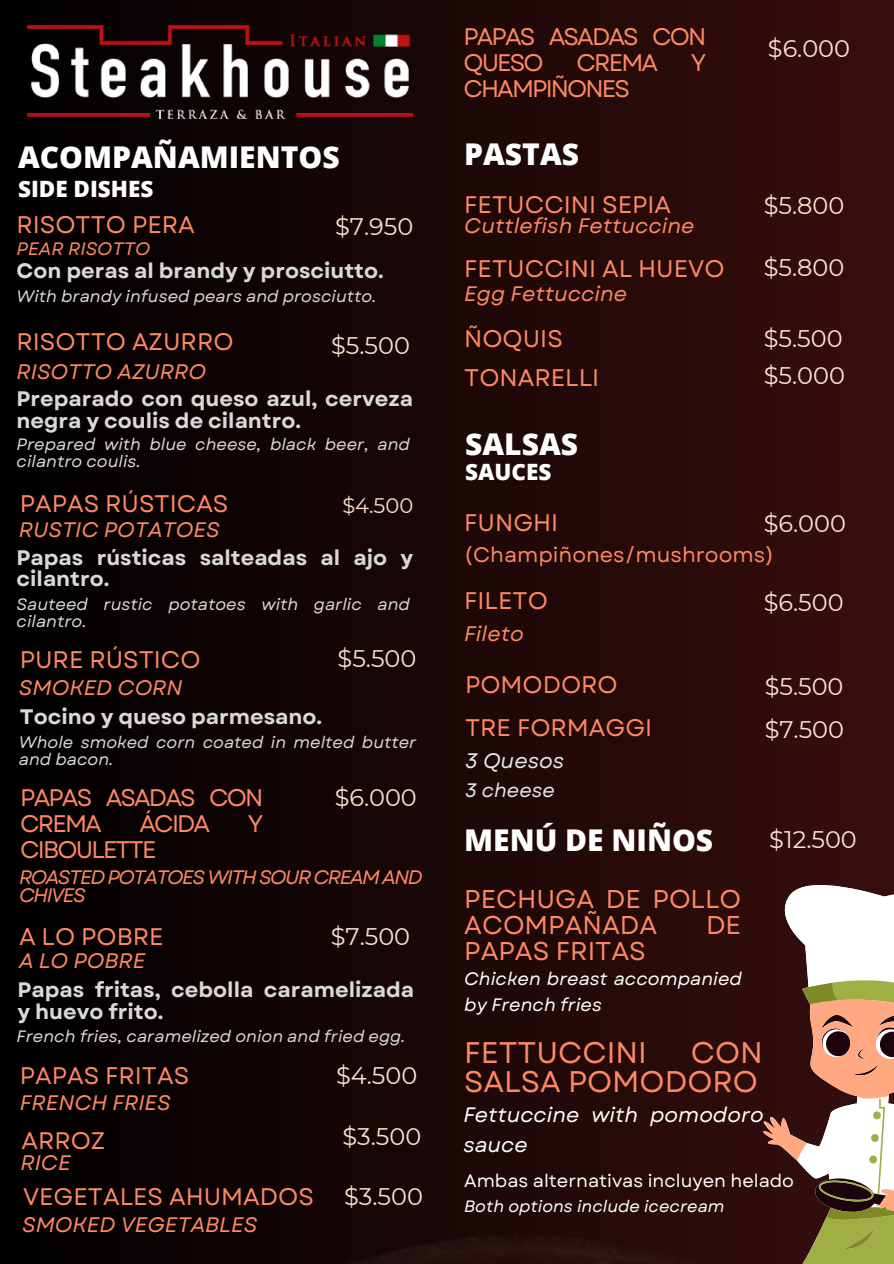
<style>
.page{position:relative;width:894px;height:1264px;background:#fff}
.page>*{position:absolute;margin:0;border:0;box-sizing:border-box;transform-origin:0 0}
.t1{font:800 30px "Open Sans";color:#fff}
.t2{font:29.85px/29.2px "Garet";color:#ff8864;text-align:right}
.t3{font:25.8px/25.8px "Garet";color:#ff8864}
.t4{font:24px "Garet";color:#ff8864}
.t5{font:24px "Montserrat";color:#ffe1d0}
.t6{font:24px/25.8px "Garet";letter-spacing:-.075em;color:#ff8864}
.t7{font:800 22.5px "Open Sans";color:#fff}
.t8{font:700 21px/21.3px "Garet";color:#d9d9d9}
.t9{font:italic 21px "Garet";color:#ff8864}
.t10{font:21px "Garet";color:#ff8864}
.t11{font:italic 21px "Garet";color:#e6e6e6}
.t12{font:21px "Montserrat";color:#ffe1d0}
.t13{font:italic 20.85px/30.2px "Garet";color:#fff}
.t14{font:italic 19.5px/18px "Garet";letter-spacing:-.07em;color:#ff8864}
.t15{font:italic 19.5px "Garet";color:#e6e6e6}
.t16{font:italic 18px/26.1px "Garet";color:#fff}
.t17{font:18px "Garet";color:#fff}
.t18{font:italic 18px "Garet";color:#ff8864}
.t19{font:italic 16.5px/16.8px "Garet";color:#d9d9d9}
.t20{font:italic 16.5px "Garet";color:#fff}
</style>
<div class="page">
<div style="left:0;top:0;width:893px;height:1263px;background:linear-gradient(to right,#000,#370e0e)"></div>
<img style="left:26px;top:24px;width:387px;height:95px">
<img style="left:10px;top:1216px;width:751px;height:47px">
<svg style="left:761px;top:871px;width:132px;height:392px"></svg>
<h1 class="t1" style="left:18px;top:136px;width:323px">ACOMPAÑAMIENTOS</h1>
<h3 class="t7" style="left:18px;top:173px;width:137px">SIDE DISHES</h3>
<h3 class="t5" style="left:335px;top:211px;width:80px">$7.950</h3>
<h3 class="t4" style="left:17px;top:207px;width:180px">RISOTTO PERA</h3>
<p class="t8" style="left:17px;top:260px;width:368px">Con peras al brandy y prosciutto.</p>
<p class="t18" style="left:17px;top:235px;width:135px">PEAR RISOTTO</p>
<p class="t19" style="left:17px;top:288px;width:361px">With brandy infused pears and prosciutto.</p>
<h3 class="t4" style="left:17px;top:324px;width:218px">RISOTTO AZURRO</h3>
<h3 class="t5" style="left:331px;top:330px;width:80px">$5.500</h3>
<p class="t9" style="left:17px;top:356px;width:191px">RISOTTO AZURRO</p>
<p class="t8" style="left:17px;top:388px;width:398px">Preparado con queso azul, cerveza negra y coulis de cilantro.</p>
<p class="t19" style="left:17px;top:436px;width:395px">Prepared with blue cheese, black beer, and cilantro coulis.</p>
<h3 class="t4" style="left:20px;top:486px;width:210px">PAPAS RÚSTICAS</h3>
<p class="t8" style="left:17px;top:547px;width:398px">Papas rústicas salteadas al ajo y cilantro.</p>
<p class="t12" style="left:342px;top:493px;width:72px">$4.500</p>
<p class="t9" style="left:19px;top:514px;width:202px">RUSTIC POTATOES</p>
<p class="t19" style="left:17px;top:596px;width:395px">Sauteed rustic potatoes with garlic and cilantro.</p>
<h3 class="t4" style="left:20px;top:642px;width:182px">PURE RÚSTICO</h3>
<p class="t8" style="left:20px;top:706px;width:304px">Tocino y queso parmesano.</p>
<h3 class="t5" style="left:337px;top:644px;width:80px">$5.500</h3>
<p class="t9" style="left:19px;top:672px;width:165px">SMOKED CORN</p>
<p class="t19" style="left:19px;top:733px;width:399px">Whole smoked corn coated in melted butter and bacon.</p>
<h3 class="t5" style="left:334px;top:783px;width:84px">$6.000</h3>
<h3 class="t6" style="left:20px;top:785px;width:244px">PAPAS ASADAS CON<br>CREMA</h3>
<h3 class="t4" style="left:139px;top:806px;width:72px">ÁCIDA</h3>
<h3 class="t4" style="left:248px;top:806px;width:17px">Y</h3>
<h3 class="t6" style="left:20px;top:836px;width:138px">CIBOULETTE</h3>
<p class="t14" style="left:19px;top:868px;width:405px">ROASTED POTATOES WITH SOUR CREAM AND<br>CHIVES</p>
<h3 class="t5" style="left:330px;top:921px;width:81px">$7.500</h3>
<h3 class="t4" style="left:19px;top:919px;width:146px">A LO POBRE</h3>
<p class="t8" style="left:17px;top:979px;width:398px">Papas fritas, cebolla caramelizada y huevo frito.</p>
<p class="t9" style="left:19px;top:945px;width:128px">A LO POBRE</p>
<p class="t19" style="left:17px;top:1028px;width:390px">French fries, caramelized onion and fried egg.</p>
<h3 class="t4" style="left:20px;top:1058px;width:171px">PAPAS FRITAS</h3>
<p class="t9" style="left:20px;top:1087px;width:152px">FRENCH FRIES</p>
<h3 class="t4" style="left:21px;top:1122px;width:85px">ARROZ</h3>
<p class="t9" style="left:21px;top:1147px;width:52px">RICE</p>
<h3 class="t4" style="left:23px;top:1179px;width:292px">VEGETALES AHUMADOS</h3>
<p class="t9" style="left:22px;top:1209px;width:236px">SMOKED VEGETABLES</p>
<h3 class="t5" style="left:336px;top:1060px;width:83px">$4.500</h3>
<h3 class="t5" style="left:342px;top:1121px;width:80px">$3.500</h3>
<h3 class="t5" style="left:344px;top:1181px;width:80px">$3.500</h3>
<h3 class="t6" style="left:463px;top:24px;width:244px">PAPAS ASADAS CON<br>QUESO</h3>
<h3 class="t4" style="left:576px;top:46px;width:83px">CREMA</h3>
<h3 class="t4" style="left:690px;top:46px;width:17px">Y</h3>
<h3 class="t6" style="left:463px;top:76px;width:168px">CHAMPIÑONES</h3>
<h1 class="t1" style="left:464px;top:133px;width:116px">PASTAS</h1>
<h3 class="t4" style="left:464px;top:187px;width:208px">FETUCCINI SEPIA</h3>
<p class="t9" style="left:464px;top:211px;width:232px">Cuttlefish Fettuccine</p>
<h3 class="t4" style="left:464px;top:252px;width:262px">FETUCCINI AL HUEVO</h3>
<p class="t9" style="left:464px;top:279px;width:164px">Egg Fettuccine</p>
<h3 class="t5" style="left:767px;top:34px;width:84px">$6.000</h3>
<h3 class="t5" style="left:763px;top:191px;width:82px">$5.800</h3>
<h3 class="t5" style="left:763px;top:253px;width:82px">$5.800</h3>
<h3 class="t4" style="left:464px;top:321px;width:100px">ÑOQUIS</h3>
<h3 class="t5" style="left:763px;top:324px;width:80px">$5.500</h3>
<h3 class="t4" style="left:464px;top:360px;width:136px">TONARELLI</h3>
<h3 class="t5" style="left:763px;top:360px;width:83px">$5.000</h3>
<h1 class="t1" style="left:465px;top:423px;width:114px">SALSAS</h1>
<h3 class="t7" style="left:465px;top:456px;width:88px">SAUCES</h3>
<h3 class="t5" style="left:763px;top:509px;width:84px">$6.000</h3>
<h3 class="t4" style="left:464px;top:505px;width:95px">FUNGHI</h3>
<p class="t10" style="left:464px;top:540px;width:311px">(Champiñones/mushrooms)</p>
<h3 class="t4" style="left:464px;top:583px;width:85px">FILETO</h3>
<p class="t9" style="left:464px;top:618px;width:61px">Fileto</p>
<h3 class="t5" style="left:763px;top:587px;width:81px">$6.500</h3>
<h3 class="t4" style="left:465px;top:667px;width:154px">POMODORO</h3>
<h3 class="t5" style="left:764px;top:671px;width:80px">$5.500</h3>
<h3 class="t4" style="left:465px;top:710px;width:188px">TRE FORMAGGI</h3>
<p class="t11" style="left:465px;top:745px;width:101px">3 Quesos</p>
<p class="t15" style="left:465px;top:776px;width:91px">3 cheese</p>
<h1 class="t1" style="left:464px;top:819px;width:250px">MENÚ DE NIÑOS</h1>
<h3 class="t3" style="left:464px;top:886px;width:278px">PECHUGA DE POLLO<br>ACOMPAÑADA</h3>
<h3 class="t3" style="left:705px;top:912px;width:37px">DE</h3>
<h3 class="t5" style="left:764px;top:714px;width:81px">$7.500</h3>
<h3 class="t5" style="left:769px;top:824px;width:89px">$12.500</h3>
<h3 class="t3" style="left:464px;top:938px;width:183px">PAPAS FRITAS</h3>
<p class="t16" style="left:464px;top:965px;width:279px">Chicken breast accompanied by French fries</p>
<h2 class="t2" style="left:464px;top:1038px;width:184px">FETTUCCINI</h2>
<h2 class="t2" style="left:464px;top:1038px;width:300px">CON<br>SALSA POMODORO</h2>
<p class="t13" style="left:463px;top:1099px;width:302px">Fettuccine with pomodoro sauce</p>
<p class="t17" style="left:464px;top:1167px;width:331px">Ambas alternativas incluyen helado</p>
<p class="t20" style="left:464px;top:1194px;width:262px">Both options include icecream</p>
</div>
